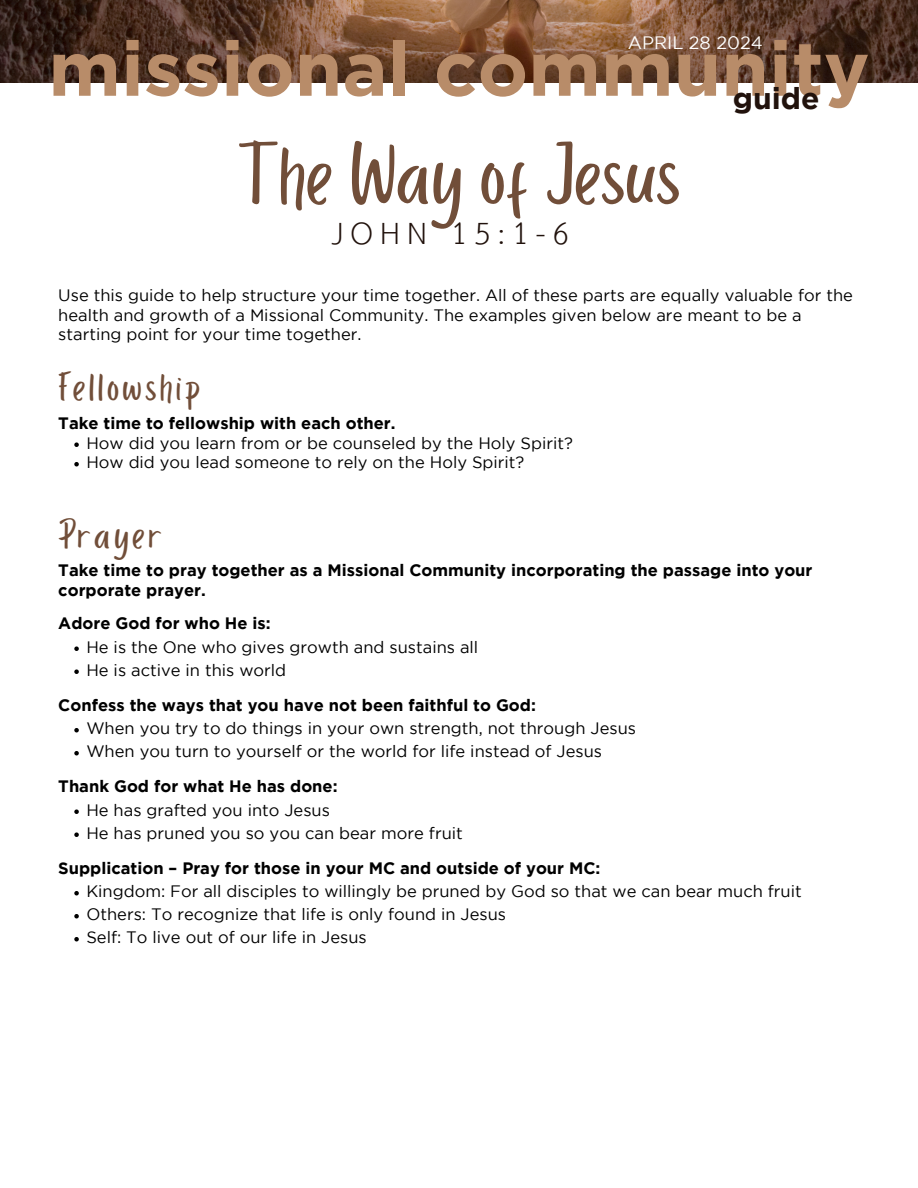
<style>
.page{position:relative;width:918px;height:1188px;background:#fff}
.page>*{position:absolute;margin:0;border:0;box-sizing:border-box;transform-origin:0 0}
.t1{font:90px "Porcelain";color:#714e39}
.t2{font:700 76.5px "Gotham";color:#b88c69}
.t3{font:45px "TH Sarabun New";letter-spacing:.16em;color:#21120c}
.t4{font:42px "Porcelain";letter-spacing:.085em;color:#714e39}
.t5{font:700 30px "Gotham";color:#21120c}
.t6{font:18px "Gotham";color:#fff}
.t7{font:16.5px/23px "Gotham";color:#000}
.t8{font:700 16.5px/19.5px "Gotham";color:#000}
</style>
<div class="page">
<svg style="left:74px;top:442px;width:5px;height:5px"></svg>
<svg style="left:74px;top:462px;width:5px;height:4px"></svg>
<svg style="left:74px;top:646px;width:5px;height:5px"></svg>
<svg style="left:74px;top:669px;width:5px;height:5px"></svg>
<svg style="left:74px;top:728px;width:5px;height:4px"></svg>
<svg style="left:74px;top:751px;width:5px;height:4px"></svg>
<svg style="left:74px;top:809px;width:5px;height:5px"></svg>
<svg style="left:74px;top:832px;width:5px;height:5px"></svg>
<svg style="left:74px;top:891px;width:5px;height:4px"></svg>
<svg style="left:74px;top:914px;width:5px;height:4px"></svg>
<svg style="left:74px;top:937px;width:5px;height:4px"></svg>
<img style="left:0;top:0;width:918px;height:82px">
<h4 class="t6" style="left:628px;top:35px;width:137px">APRIL 28 2024</h4>
<h2 class="t2" style="left:48px;top:40px;width:823px">missional community</h2>
<h5 class="t5" style="left:733px;top:87px;width:88px">guide</h5>
<h3 class="t1" style="left:237px;top:127px;width:444px">The Way of Jesus</h3>
<h1 class="t3" style="left:332px;top:206px;width:239px">JOHN 15:1-6</h1>
<p class="t7" style="left:58px;top:287px;width:796px;line-height:19.5px">Use this guide to help structure your time together. All of these parts are equally valuable for the health and growth of a Missional Community. The examples given below are meant to be a starting point for your time together.</p>
<h3 class="t4" style="left:58px;top:365px;width:143px">Fellowship</h3>
<p class="t8" style="left:58px;top:415px;width:339px">Take time to fellowship with each other.</p>
<p class="t7" style="left:86px;top:434px;width:488px;line-height:19.5px">How did you learn from or be counseled by the Holy Spirit?<br>How did you lead someone to rely on the Holy Spirit?</p>
<h3 class="t4" style="left:58px;top:512px;width:105px">Prayer</h3>
<p class="t8" style="left:58px;top:562px;width:756px">Take time to pray together as a Missional Community incorporating the passage into your corporate prayer.</p>
<p class="t8" style="left:58px;top:615px;width:214px">Adore God for who He is:</p>
<p class="t7" style="left:86px;top:637px;width:393px">He is the One who gives growth and sustains all<br>He is active in this world</p>
<p class="t8" style="left:58px;top:697px;width:479px">Confess the ways that you have not been faithful to God:</p>
<p class="t7" style="left:86px;top:718px;width:551px">When you try to do things in your own strength, not through Jesus<br>When you turn to yourself or the world for life instead of Jesus</p>
<p class="t8" style="left:58px;top:778px;width:281px">Thank God for what He has done:</p>
<p class="t7" style="left:86px;top:800px;width:378px">He has grafted you into Jesus<br>He has pruned you so you can bear more fruit</p>
<p class="t8" style="left:58px;top:860px;width:544px">Supplication – Pray for those in your MC and outside of your MC:</p>
<p class="t7" style="left:86px;top:881px;width:717px">Kingdom: For all disciples to willingly be pruned by God so that we can bear much fruit<br>Others: To recognize that life is only found in Jesus<br>Self: To live out of our life in Jesus</p>
</div>
